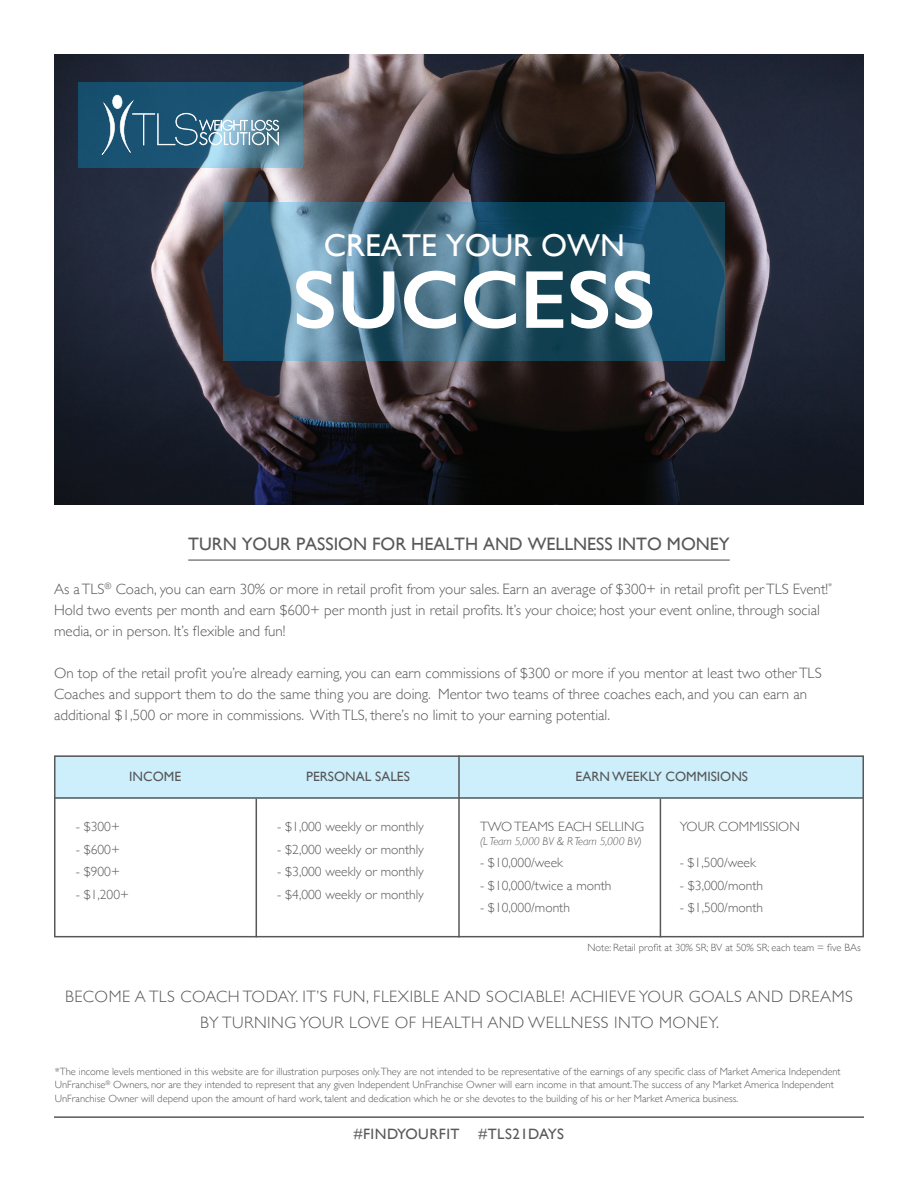
<style>
.page{position:relative;width:918px;height:1188px;background:#fff}
.page>*{position:absolute;margin:0;border:0;box-sizing:border-box;transform-origin:0 0}
.t1{font:600 82.65px "Gill Sans";color:#fff}
.t2{font:31.65px "Gill Sans";color:#fff}
.t3{font:18px "Gill Sans";color:#57585a}
.t4{font:300 16.5px/25.5px "Gill Sans";letter-spacing:.03em;color:#57585a;text-align:center}
.t5{font:300 15px/21px "Gill Sans";color:#57585a}
.t6{font:15px "Gill Sans";letter-spacing:.03em;color:#57585a}
.t7{font:300 13.5px "Gill Sans";color:#57585a}
.t8{font:13.5px "Gill Sans";color:#57585a}
.t9{font:italic 300 11.25px "Gill Sans";letter-spacing:-.01em;color:#57585a}
.t10{font:300 10.5px/13.5px "Gill Sans";color:#57585a}
</style>
<div class="page">
<img style="left:54px;top:54px;width:810px;height:450px">
<svg style="left:223px;top:202px;width:502px;height:158px;background:#34627a"></svg>
<svg style="left:78px;top:82px;width:225px;height:85px;background:#316580"></svg>
<svg style="left:102px;top:95px;width:177px;height:60px;background:#4d7b95"></svg>
<hr style="left:188px;top:560px;width:542px;height:1px;background:#57585a">
<div style="left:54px;top:755px;width:810px;height:44px;background:#cdeffb"></div>
<div style="left:54px;top:755px;width:810px;height:182px;border:2px solid #57585a"></div>
<hr style="left:458px;top:755px;width:2px;height:182px;background:#57585a">
<hr style="left:256px;top:799px;width:1px;height:138px;background:#57585a">
<hr style="left:660px;top:799px;width:1px;height:138px;background:#57585a">
<hr style="left:54px;top:797px;width:810px;height:2px;background:#57585a">
<hr style="left:54px;top:1116px;width:810px;height:2px;background:#57585a">
<p class="t2" style="left:324px;top:227px;width:303px">CREATE YOUR OWN</p>
<p class="t1" style="left:293px;top:250px;width:364px">SUCCESS</p>
<p class="t3" style="left:188px;top:534px;width:543px">TURN YOUR PASSION FOR HEALTH AND WELLNESS INTO MONEY</p>
<p class="t5" style="left:54px;top:578px;width:780px">As a TLS<sup>®</sup> Coach, you can earn 30% or more in retail profit from your sales. Earn an average of $300+ in retail profit per TLS Event!<sup>*<br></sup>Hold two events per month and earn $600+ per month just in retail profits. It’s your choice; host your event online, through social media, or in person. It’s flexible and fun!</p>
<p class="t5" style="left:54px;top:662px;width:769px">On top of the retail profit you’re already earning, you can earn commissions of $300 or more if you mentor at least two other TLS<br>Coaches and support them to do the same thing you are doing. Mentor two teams of three coaches each, and you can earn an additional $1,500 or more in commissions. With TLS, there’s no limit to your earning potential.</p>
<p class="t8" style="left:129px;top:768px;width:53px">INCOME</p>
<p class="t8" style="left:306px;top:768px;width:105px">PERSONAL SALES</p>
<p class="t7" style="left:76px;top:816px;width:46px">- $300+</p>
<p class="t7" style="left:76px;top:839px;width:46px">- $600+</p>
<p class="t7" style="left:76px;top:861px;width:46px">- $900+</p>
<p class="t7" style="left:76px;top:884px;width:55px">- $1,200+</p>
<p class="t7" style="left:277px;top:816px;width:148px">- $1,000 weekly or monthly</p>
<p class="t7" style="left:277px;top:839px;width:148px">- $2,000 weekly or monthly</p>
<p class="t7" style="left:277px;top:861px;width:148px">- $3,000 weekly or monthly</p>
<p class="t7" style="left:277px;top:884px;width:148px">- $4,000 weekly or monthly</p>
<p class="t8" style="left:576px;top:768px;width:174px">EARN WEEKLY COMMISIONS</p>
<p class="t7" style="left:480px;top:816px;width:166px">TWO TEAMS EACH SELLING</p>
<p class="t9" style="left:480px;top:835px;width:164px">(L Team 5,000 BV &amp; R Team 5,000 BV)</p>
<p class="t7" style="left:480px;top:852px;width:84px">- $10,000/week</p>
<p class="t7" style="left:480px;top:875px;width:133px">- $10,000/twice a month</p>
<p class="t7" style="left:480px;top:897px;width:91px">- $10,000/month</p>
<p class="t7" style="left:680px;top:816px;width:121px">YOUR COMMISSION</p>
<p class="t7" style="left:680px;top:852px;width:77px">- $1,500/week</p>
<p class="t7" style="left:680px;top:875px;width:85px">- $3,000/month</p>
<p class="t7" style="left:680px;top:897px;width:85px">- $1,500/month</p>
<p class="t10" style="left:587px;top:940px;width:275px">Note: Retail profit at 30% SR; BV at 50% SR; each team = five BAs</p>
<p class="t4" style="left:65px;top:983px;width:789px">BECOME A TLS COACH TODAY. IT’S FUN, FLEXIBLE AND SOCIABLE! ACHIEVE YOUR GOALS AND DREAMS<br>BY TURNING YOUR LOVE OF HEALTH AND WELLNESS INTO MONEY.</p>
<p class="t10" style="left:55px;top:1064px;width:788px">*The income levels mentioned in this website are for illustration purposes only.They are not intended to be representative of the earnings of any specific class of Market America Independent<br>UnFranchise<sup>®</sup> Owners, nor are they intended to represent that any given Independent UnFranchise Owner will earn income in that amount.The success of any Market America Independent<br>UnFranchise Owner will depend upon the amount of hard work, talent and dedication which he or she devotes to the building of his or her Market America business.</p>
<p class="t6" style="left:354px;top:1126px;width:107px">#FINDYOURFIT</p>
<p class="t6" style="left:479px;top:1126px;width:87px">#TLS21DAYS</p>
</div>
